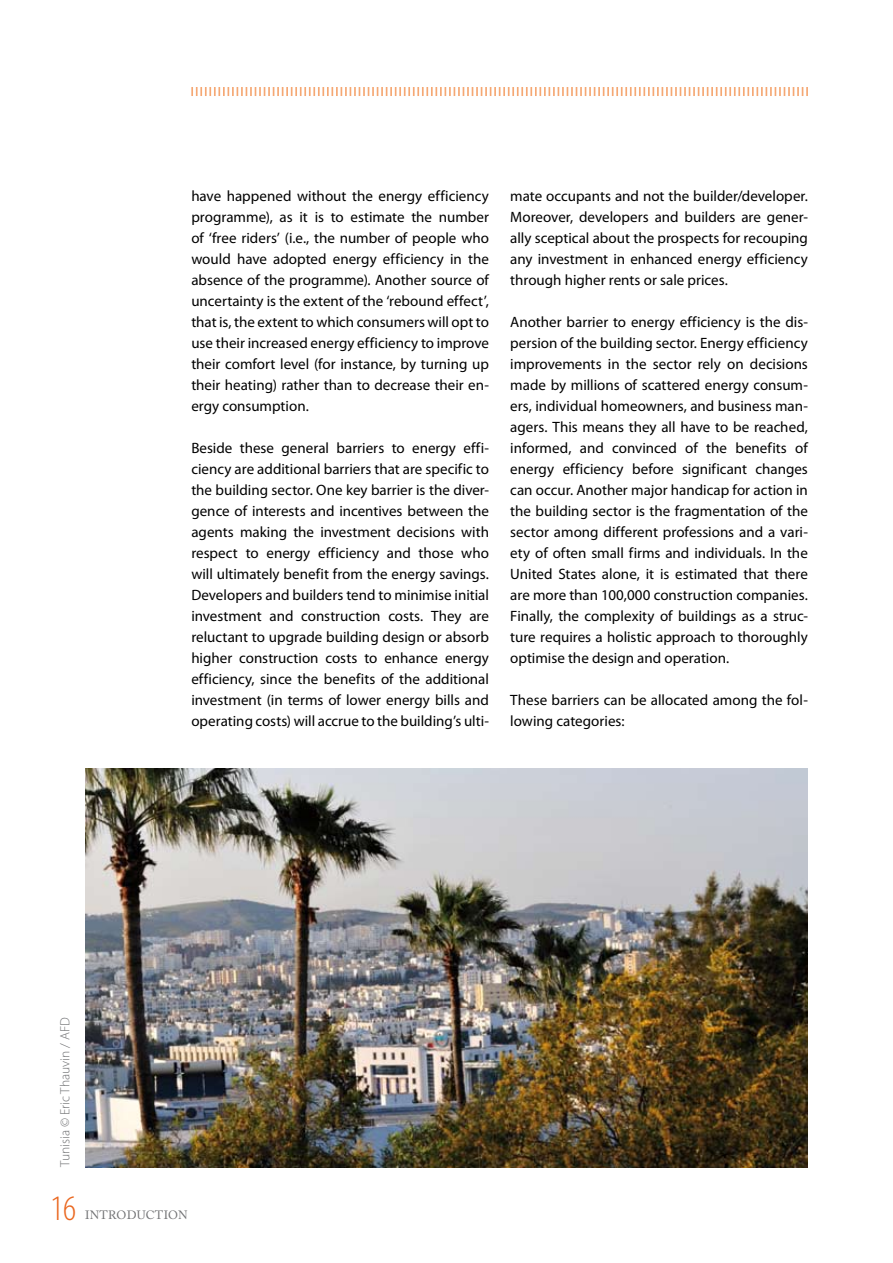
<style>
.page{position:relative;width:893px;height:1263px;background:#fff}
.page>*{position:absolute;margin:0;border:0;box-sizing:border-box;transform-origin:0 0}
.t1{font:300 condensed 36px "Myriad Pro";color:#ea671f}
.t2{font:15px/21px "Myriad Pro";color:#000;text-align:justify}
.t3{font:300 13.5px "Myriad Pro";color:#707173}
.t4{font:12px "Adobe Caslon Pro";letter-spacing:.015em;color:#707173}
</style>
<div class="page">
<svg style="left:191px;top:87px;width:617px;height:9px"></svg>
<img style="left:85px;top:768px;width:723px;height:399px">
<p class="t2" style="left:191px;top:185px;width:299px">have happened without the energy efficiency programme), as it is to estimate the number of ‘free riders’ (i.e., the number of people who would have adopted energy efficiency in the absence of the programme). Another source of uncertainty is the extent of the ‘rebound effect’, that is, the extent to which consumers will opt to use their increased energy efficiency to improve their comfort level (for instance, by turning up their heating) rather than to decrease their en&shy;ergy consumption.</p>
<p class="t2" style="left:191px;top:437px;width:299px">Beside these general barriers to energy effi&shy;ciency are additional barriers that are specific to the building sector. One key barrier is the diver&shy;gence of interests and incentives between the agents making the investment decisions with respect to energy efficiency and those who will ultimately benefit from the energy savings.<br>Developers and builders tend to minimise initial investment and construction costs. They are reluctant to upgrade building design or absorb higher construction costs to enhance energy efficiency, since the benefits of the additional investment (in terms of lower energy bills and operating costs) will accrue to the building’s ulti-</p>
<p class="t2" style="left:510px;top:185px;width:299px">mate occupants and not the builder/developer.<br>Moreover, developers and builders are gener&shy;ally sceptical about the prospects for recouping any investment in enhanced energy efficiency through higher rents or sale prices.</p>
<p class="t2" style="left:510px;top:311px;width:299px">Another barrier to energy efficiency is the dis&shy;persion of the building sector. Energy efficiency improvements in the sector rely on decisions made by millions of scattered energy consum&shy;ers, individual homeowners, and business man&shy;agers. This means they all have to be reached, informed, and convinced of the benefits of energy efficiency before significant changes can occur. Another major handicap for action in the building sector is the fragmentation of the sector among different professions and a vari&shy;ety of often small firms and individuals. In the United States alone, it is estimated that there are more than 100,000 construction companies.<br>Finally, the complexity of buildings as a struc&shy;ture requires a holistic approach to thoroughly optimise the design and operation.</p>
<p class="t2" style="left:510px;top:689px;width:299px">These barriers can be allocated among the fol&shy;lowing categories:</p>
<p class="t3" style="left:58px;top:1167px;width:152px;rotate:-90deg">Tunisia © Eric Thauvin / AFD</p>
<h1 class="t1" style="left:50px;top:1188px;width:27px">16</h1>
<p class="t4" style="left:85px;top:1208px;width:61px">INTRODUCTI</p>
<p class="t4" style="left:168px;top:1208px;width:21px">ON</p>
</div>
